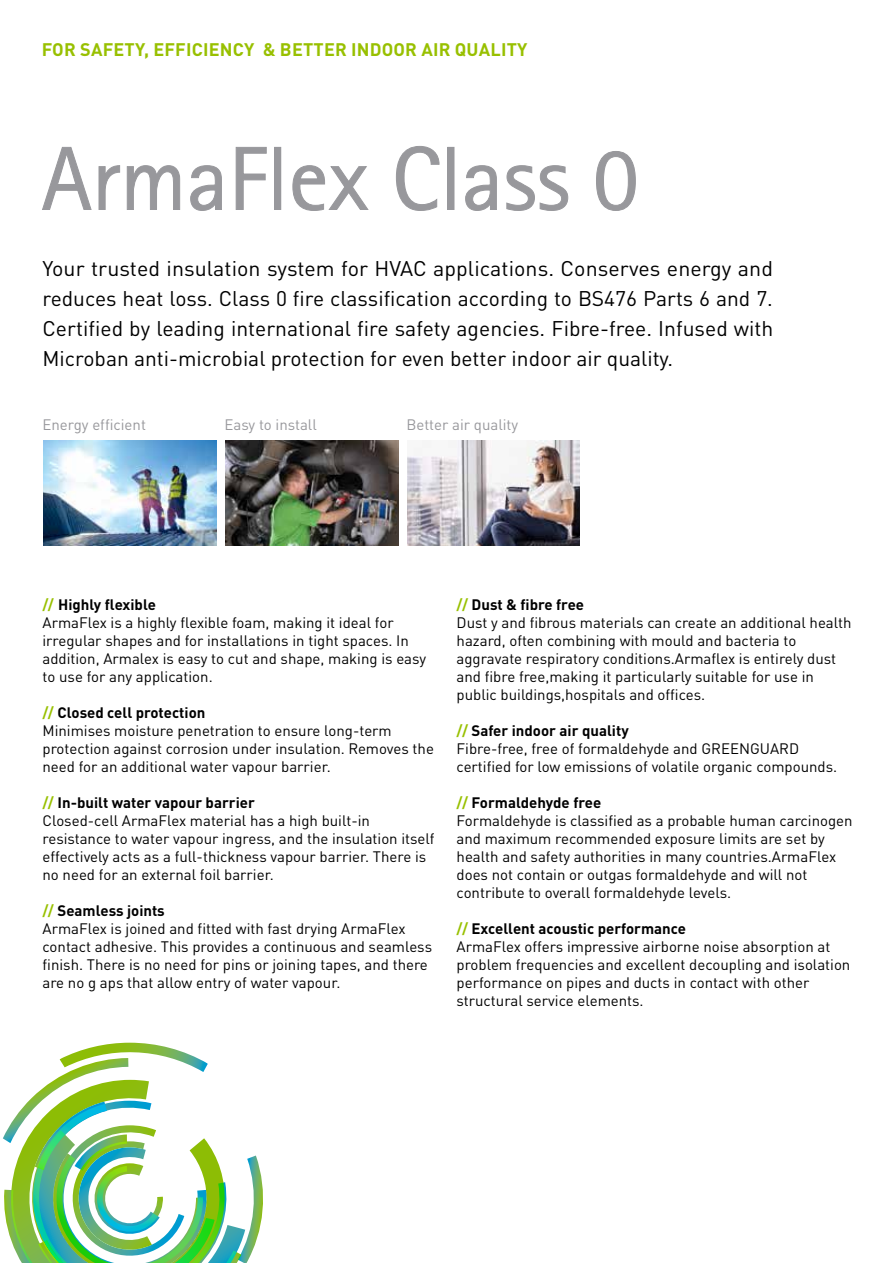
<style>
.page{position:relative;width:893px;height:1263px;background:#fff}
.page>*{position:absolute;margin:0;border:0;box-sizing:border-box;transform-origin:0 0}
.t1{font:90px "Rotis Sans Serif";color:#98989c}
.t2{font:21px/30px "DIN Pro";color:#000;text-align:justify}
.t3{font:700 18px "DIN Pro";letter-spacing:.01em;color:#98c000}
.t4{font:15px/18px "DIN Pro";color:#000}
.t5{font:15px "DIN Pro";color:#98989c}
.s1{font-weight:700;color:#98c000}
.s2{font-weight:700}
</style>
<div class="page">
<svg style="left:42px;top:147px;width:50px;height:63px"></svg>
<svg style="left:98px;top:165px;width:22px;height:45px"></svg>
<svg style="left:127px;top:165px;width:53px;height:45px"></svg>
<svg style="left:190px;top:165px;width:32px;height:46px"></svg>
<svg style="left:235px;top:147px;width:32px;height:63px"></svg>
<div style="left:274px;top:147px;width:7px;height:63px;border:1px solid #98989c"></div>
<svg style="left:292px;top:165px;width:77px;height:46px"></svg>
<svg style="left:396px;top:146px;width:44px;height:65px"></svg>
<div style="left:447px;top:147px;width:7px;height:63px;border:1px solid #98989c"></div>
<svg style="left:465px;top:165px;width:32px;height:46px"></svg>
<svg style="left:506px;top:165px;width:62px;height:46px"></svg>
<svg style="left:596px;top:151px;width:40px;height:60px"></svg>
<img style="left:43px;top:441px;width:173px;height:104px">
<img style="left:225px;top:441px;width:173px;height:104px">
<img style="left:407px;top:441px;width:173px;height:104px">
<svg style="left:3px;top:1043px;width:260px;height:220px"></svg>
<p class="t3" style="left:42px;top:35px;width:487px">FOR SAFETY, EFFICIENCY &amp; BETTER INDOOR AIR QUALITY</p>
<h1 class="t1" style="left:42px;top:126px;width:598px">ArmaFlex Class 0</h1>
<p class="t2" style="left:43px;top:251px;width:732px">Your trusted insulation system for HVAC applications. Conserves energy and reduces heat loss. Class 0 fire classification according to BS476 Parts 6 and 7.<br>Certified by leading international fire safety agencies. Fibre-free. Infused with Microban anti-microbial protection for even better indoor air quality.</p>
<p class="t5" style="left:43px;top:413px;width:105px">Energy efficient</p>
<p class="t5" style="left:224px;top:413px;width:94px">Easy to install</p>
<p class="t5" style="left:406px;top:413px;width:113px">Better air quality</p>
<p class="t4" style="left:43px;top:594px;width:385px"><span class="s1">//</span> <span class="s2">Highly flexible<br></span>ArmaFlex is a highly flexible foam, making it ideal for irregular shapes and for installations in tight spaces. In addition, Armalex is easy to cut and shape, making is easy to use for any application.</p>
<p class="t4" style="left:43px;top:702px;width:393px"><span class="s1">//</span> <span class="s2">Closed cell protection<br></span>Minimises moisture penetration to ensure long-term protection against corrosion under insulation. Removes the need for an additional water vapour barrier.</p>
<p class="t4" style="left:43px;top:792px;width:394px"><span class="s1">//</span> <span class="s2">In-built water vapour barrier<br></span>Closed-cell ArmaFlex material has a high built-in resistance to water vapour ingress, and the insulation itself effectively acts as a full-thickness vapour barrier. There is no need for an external foil barrier.</p>
<p class="t4" style="left:43px;top:900px;width:391px"><span class="s1">//</span> <span class="s2">Seamless joints<br></span>ArmaFlex is joined and fitted with fast drying ArmaFlex contact adhesive. This provides a continuous and seamless finish. There is no need for pins or joining tapes, and there are no g aps that allow entry of water vapour.</p>
<p class="t4" style="left:457px;top:594px;width:397px"><span class="s1">//</span> <span class="s2">Dust &amp; fibre free<br></span>Dust y and fibrous materials can create an additional health hazard, often combining with mould and bacteria to aggravate respiratory conditions.Armaflex is entirely dust and fibre free,making it particularly suitable for use in public buildings,hospitals and offices.</p>
<p class="t4" style="left:457px;top:720px;width:382px"><span class="s1">//</span> <span class="s2">Safer indoor air quality<br></span>Fibre-free, free of formaldehyde and GREENGUARD certified for low emissions of volatile organic compounds.</p>
<p class="t4" style="left:457px;top:792px;width:397px"><span class="s1">//</span> <span class="s2">Formaldehyde free<br></span>Formaldehyde is classified as a probable human carcinogen and maximum recommended exposure limits are set by health and safety authorities in many countries.ArmaFlex does not contain or outgas formaldehyde and will not contribute to overall formaldehyde levels.</p>
<p class="t4" style="left:457px;top:918px;width:395px"><span class="s1">//</span> <span class="s2">Excellent acoustic performance<br></span>ArmaFlex offers impressive airborne noise absorption at problem frequencies and excellent decoupling and isolation performance on pipes and ducts in contact with other structural service elements.</p>
</div>
